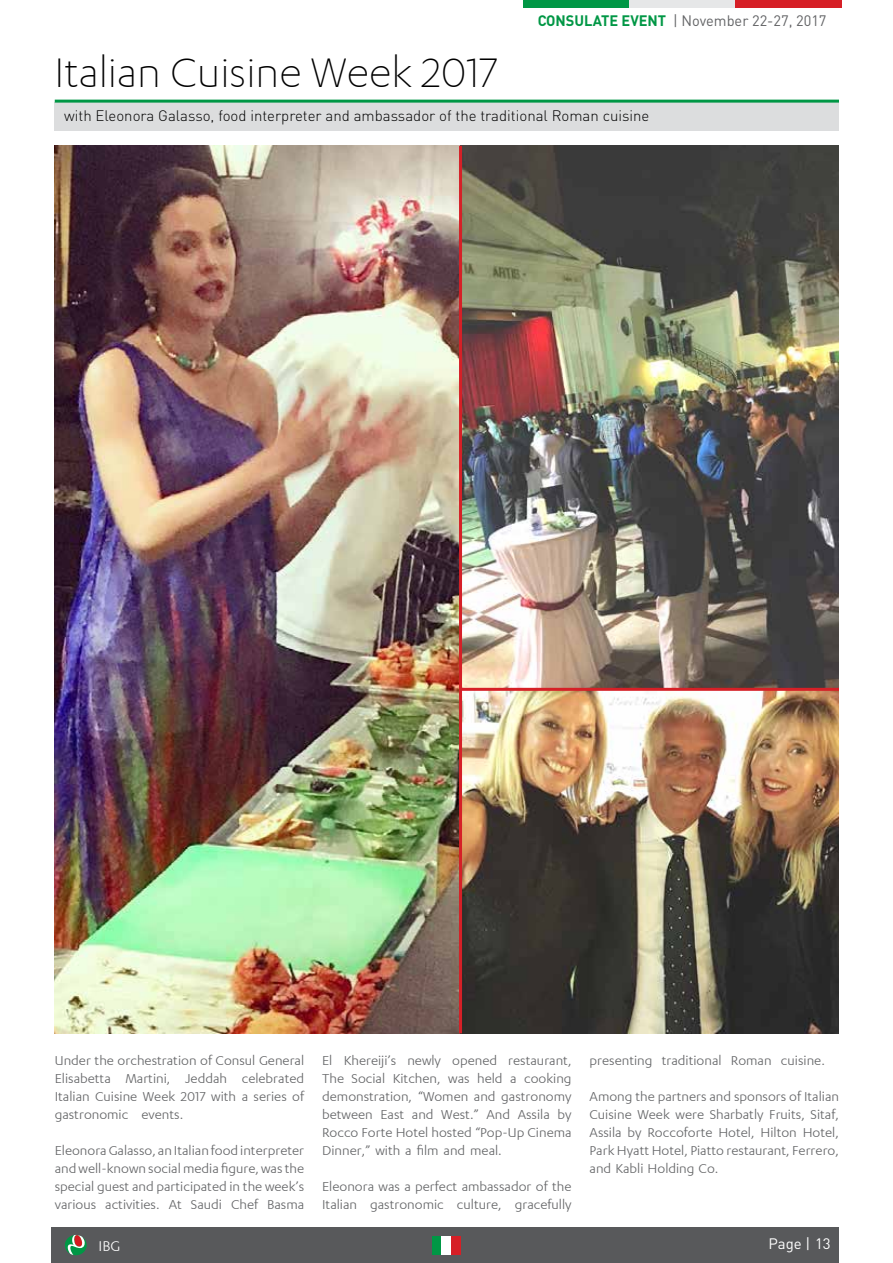
<style>
.page{position:relative;width:893px;height:1263px;background:#fff}
.page>*{position:absolute;margin:0;border:0;box-sizing:border-box;transform-origin:0 0}
.t1{font:300 48px "Karbon";color:#000}
.t2{font:16.5px "Karbon";color:#fff}
.t3{font:15px/18px "Karbon";color:#636466;text-align:right}
.t4{font:300 15px "DIN Pro";color:#000}
.t5{font:15px "DIN Pro";color:#636466}
.t6{font:700 15px "DIN Pro";color:#009745}
.t7{font:15px "DIN Pro";color:#fff}
</style>
<div class="page">
<div style="left:52px;top:1227px;width:787px;height:36px;background:#58595b"></div>
<div style="left:432px;top:1236px;width:10px;height:18px;background:#009745"></div>
<div style="left:442px;top:1236px;width:9px;height:18px;background:#fff"></div>
<div style="left:451px;top:1236px;width:9px;height:18px;background:#d61f26"></div>
<div style="left:65px;top:1235px;width:22px;height:20px;background:#009745;border-radius:50%"></div>
<svg style="left:67px;top:1235px;width:18px;height:20px"></svg>
<div style="left:55px;top:102px;width:784px;height:28px;background:#dcddde"></div>
<div style="left:523px;top:0;width:106px;height:7px;background:#009745"></div>
<div style="left:629px;top:0;width:106px;height:7px;background:#e6e7e8"></div>
<div style="left:735px;top:0;width:106px;height:7px;background:#d61f26"></div>
<hr style="left:55px;top:100px;width:784px;height:3px;background:#009745">
<img style="left:55px;top:146px;width:784px;height:887px">
<hr style="left:459px;top:146px;width:3px;height:887px;background:#d52027">
<hr style="left:460px;top:688px;width:379px;height:3px;background:#d52027">
<p class="t6" style="left:538px;top:10px;width:130px">CONSULATE EVENT</p>
<p class="t5" style="left:673px;top:10px;width:155px">| November 22-27, 2017</p>
<h1 class="t1" style="left:54px;top:49px;width:445px">Italian Cuisine Week 2017</h1>
<p class="t4" style="left:64px;top:106px;width:587px">with Eleonora Galasso, food interpreter and ambassador of the traditional Roman cuisine</p>
<p class="t3" style="left:55px;top:1051px;width:251px">Under the orchestration of Consul General celebrated</p>
<p class="t3" style="left:55px;top:1069px;width:58px">Elisabetta</p>
<p class="t3" style="left:55px;top:1087px;width:251px">Italian Cuisine Week 2017 with a series of</p>
<p class="t3" style="left:142px;top:1105px;width:43px">events.</p>
<p class="t3" style="left:185px;top:1069px;width:43px">Jeddah</p>
<p class="t3" style="left:125px;top:1069px;width:47px">Martini,</p>
<p class="t3" style="left:55px;top:1105px;width:75px">gastronomic</p>
<p class="t3" style="left:55px;top:1141px;width:251px">EleonoraGalasso an, Italianfoodinterpreter andwell-knownsocialmediafigure,wasthe special guest and participated in the week s’ Basma</p>
<p class="t3" style="left:231px;top:1195px;width:29px">Chef</p>
<p class="t3" style="left:191px;top:1195px;width:33px">Saudi</p>
<p class="t3" style="left:55px;top:1195px;width:43px">various</p>
<p class="t3" style="left:105px;top:1195px;width:56px">activities.</p>
<p class="t3" style="left:169px;top:1195px;width:15px">At</p>
<p class="t3" style="left:322px;top:1051px;width:12px">El</p>
<p class="t3" style="left:344px;top:1051px;width:54px">Khereiji s’</p>
<p class="t3" style="left:407px;top:1051px;width:35px">newly</p>
<p class="t3" style="left:452px;top:1051px;width:46px">opened</p>
<p class="t3" style="left:508px;top:1051px;width:65px">restaurant,</p>
<p class="t3" style="left:322px;top:1069px;width:23px">The</p>
<p class="t3" style="left:322px;top:1087px;width:251px">demonstration, “Women and gastronomy</p>
<p class="t3" style="left:557px;top:1105px;width:16px">by</p>
<p class="t3" style="left:352px;top:1069px;width:35px">Social</p>
<p class="t3" style="left:393px;top:1069px;width:50px">Kitchen,</p>
<p class="t3" style="left:477px;top:1069px;width:27px">held</p>
<p class="t3" style="left:524px;top:1069px;width:49px">cooking</p>
<p class="t3" style="left:448px;top:1069px;width:23px">was</p>
<p class="t3" style="left:510px;top:1069px;width:8px">a</p>
<p class="t3" style="left:322px;top:1105px;width:251px;text-align:left">between<br>Rocco Forte Hotel hosted “Pop-Up Cinema<br>Dinner ” , with a film and meal.</p>
<p class="t3" style="left:322px;top:1177px;width:251px">Eleonora was a perfect ambassador of the gracefully</p>
<p class="t3" style="left:412px;top:1105px;width:23px">and</p>
<p class="t3" style="left:486px;top:1105px;width:25px">And</p>
<p class="t3" style="left:518px;top:1105px;width:34px">Assila</p>
<p class="t3" style="left:441px;top:1105px;width:39px">West ” .</p>
<p class="t3" style="left:380px;top:1105px;width:25px">East</p>
<p class="t3" style="left:322px;top:1195px;width:36px">Italian</p>
<p class="t3" style="left:457px;top:1195px;width:46px">culture,</p>
<p class="t3" style="left:370px;top:1195px;width:75px">gastronomic</p>
<p class="t3" style="left:662px;top:1051px;width:61px">traditional</p>
<p class="t3" style="left:590px;top:1051px;width:64px">presenting</p>
<p class="t3" style="left:590px;top:1087px;width:251px;text-align:justify">Among the partners and sponsors of Italian Cuisine Week were Sharbatly Fruits, Sitaf, Assila by Roccoforte Hotel, Hilton Hotel, Park Hyatt Hotel, Piatto restaurant, Ferrero, and Kabli Holding Co.</p>
<p class="t3" style="left:781px;top:1051px;width:45px">cuisine.</p>
<p class="t3" style="left:731px;top:1051px;width:42px">Roman</p>
<p class="t2" style="left:99px;top:1237px;width:23px">IBG</p>
<p class="t7" style="left:769px;top:1234px;width:64px">Page | 13</p>
</div>
